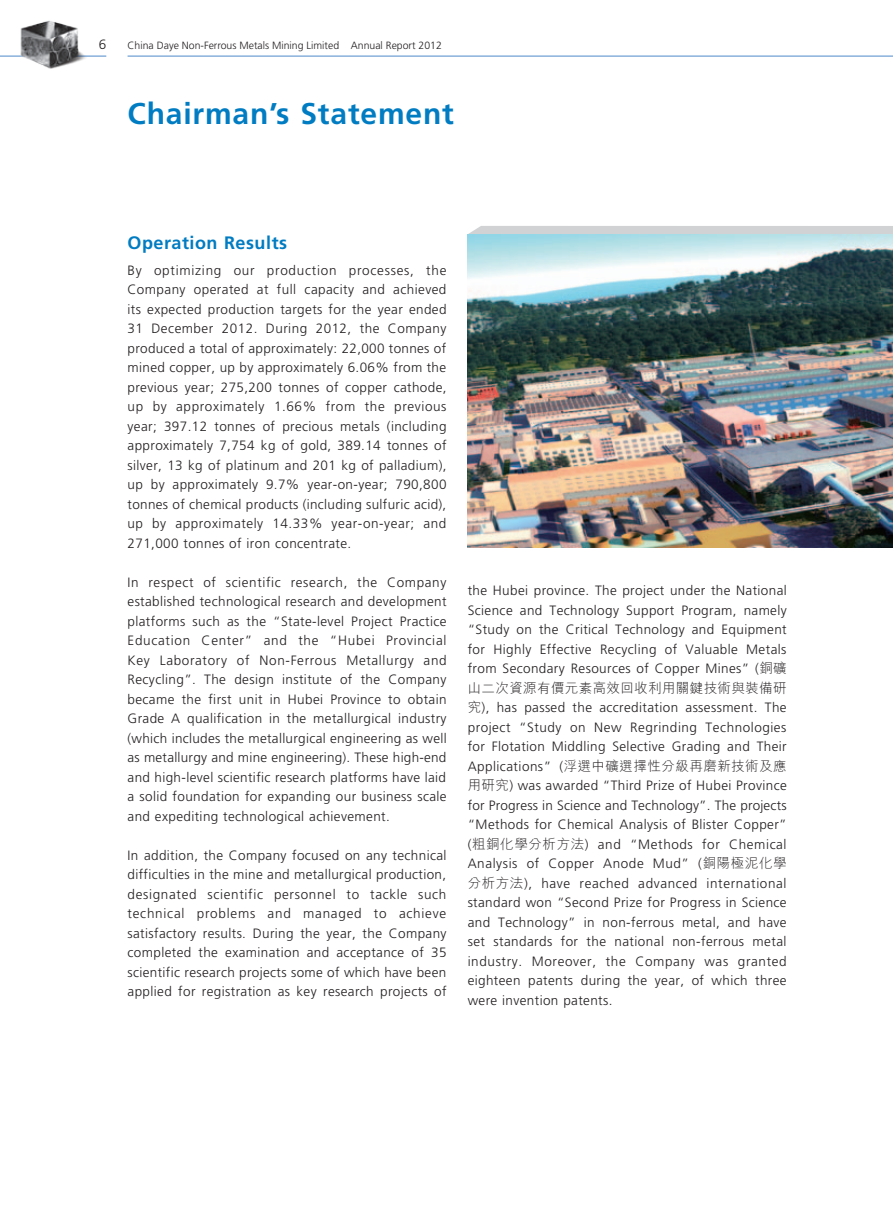
<style>
.page{position:relative;width:893px;height:1212px;background:#fff}
.page>*{position:absolute;margin:0;border:0;box-sizing:border-box;transform-origin:0 0}
.t1{font:700 30px "Frutiger LT Std";letter-spacing:.03em;color:#007cc2}
.t2{font:700 18px "Frutiger LT Std";letter-spacing:.03em;color:#007cc2}
.t3{font:300 13.5px/19.5px "Frutiger LT Std";letter-spacing:.03em;color:#231f20;text-align:justify}
.t4{font:300 13.5px "M Hei HK";letter-spacing:.03em;color:#231f20}
.t5{font:300 10.5px "Frutiger LT Std";color:#231f20}
.s1{font-family:"M Hei HK"}
.s2{font-family:"Frutiger LT Std"}
</style>
<div class="page">
<hr style="left:128px;top:55px;width:765px;height:2px;background:#89b0dc">
<hr style="left:0;top:55px;width:106px;height:2px;background:#89b0dc">
<img style="left:15px;top:20px;width:78px;height:49px">
<div style="left:468px;top:226px;width:425px;height:8px;background:#d1d2d4"></div>
<img style="left:468px;top:234px;width:425px;height:313px">
<p class="t3" style="left:99px;top:35px;width:9px">6</p>
<p class="t5" style="left:128px;top:40px;width:316px">China Daye Non-Ferrous Metals Mining Limited Annual Report 2012</p>
<h1 class="t1" style="left:128px;top:96px;width:328px">Chairman’s Statement</h1>
<h2 class="t2" style="left:128px;top:232px;width:161px">Operation Results</h2>
<p class="t3" style="left:128px;top:260px;width:321px">By optimizing our production processes, the Company operated at full capacity and achieved its expected production targets for the year ended 31 December 2012. During 2012, the Company produced a total of approximately: 22,000 tonnes of mined copper, up by approximately 6.06% from the previous year; 275,200 tonnes of copper cathode, up by approximately 1.66% from the previous year; 397.12 tonnes of precious metals (including approximately 7,754 kg of gold, 389.14 tonnes of silver, 13 kg of platinum and 201 kg of palladium), up by approximately 9.7% year-on-year; 790,800 tonnes of chemical products (including sulfuric acid), up by approximately 14.33% year-on-year; and 271,000 tonnes of iron concentrate.</p>
<p class="t3" style="left:128px;top:572px;width:321px">In respect of scientific research, the Company established technological research and development platforms such as the “State-level Project Practice Education Center” and the “Hubei Provincial Key Laboratory of Non-Ferrous Metallurgy and Recycling”. The design institute of the Company became the first unit in Hubei Province to obtain Grade A qualification in the metallurgical industry (which includes the metallurgical engineering as well as metallurgy and mine engineering). These high-end and high-level scientific research platforms have laid a solid foundation for expanding our business scale and expediting technological achievement.</p>
<p class="t3" style="left:128px;top:845px;width:321px">In addition, the Company focused on any technical difficulties in the mine and metallurgical production, designated scientific personnel to tackle such technical problems and managed to achieve satisfactory results. During the year, the Company completed the examination and acceptance of 35 scientific research projects some of which have been applied for registration as key research projects of</p>
<p class="t3" style="left:468px;top:581px;width:321px">the Hubei province. The project under the National Science and Technology Support Program, namely “Study on the Critical Technology and Equipment for Highly Effective Recycling of Valuable Metals from Secondary Resources of Copper Mines” (<span class="s1">銅礦</span></p>
<p class="t4" style="left:468px;top:678px;width:320px">山二次資源有價元素高效回收利用關鍵技術與裝備研</p>
<p class="t3" style="left:468px;top:698px;width:320px"><span class="s1">究</span>), has passed the accreditation assessment. The project “Study on New Regrinding Technologies for Flotation Middling Selective Grading and Their</p>
<p class="t4" style="left:468px;top:756px;width:320px"><span class="s2">Applications” (</span>浮選中礦選擇性分級再磨新技術及應</p>
<p class="t3" style="left:468px;top:776px;width:321px"><span class="s1">用研究</span>) was awarded “Third Prize of Hubei Province for Progress in Science and Technology”. The projects “Methods for Chemical Analysis of Blister Copper” (<span class="s1">粗銅化學分析方法</span>) and “Methods for Chemical Analysis of Copper Anode Mud” (<span class="s1">銅陽極泥化學分析方法</span>), have reached advanced international standard won “Second Prize for Progress in Science and Technology” in non-ferrous metal, and have set standards for the national non-ferrous metal industry. Moreover, the Company was granted eighteen patents during the year, of which three were invention patents.</p>
</div>
